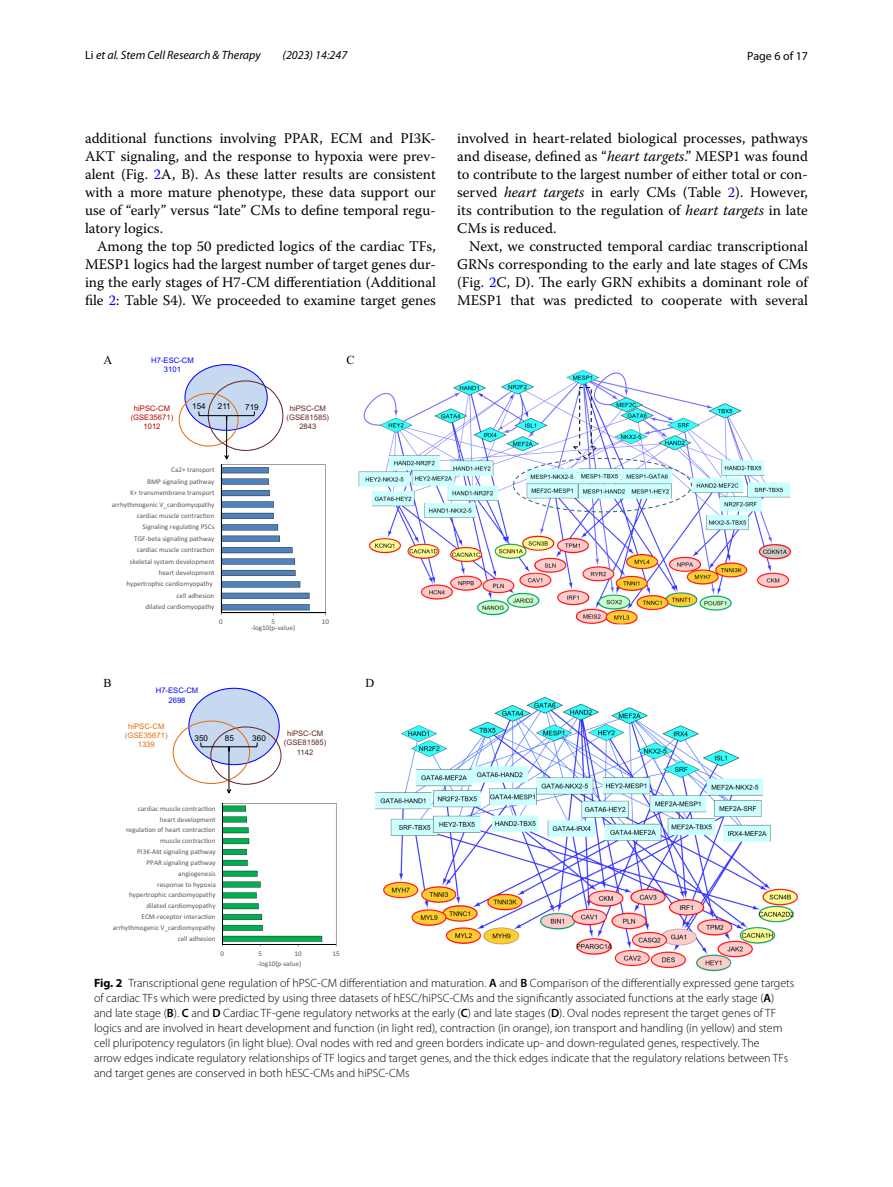
<style>
.page{position:relative;width:893px;height:1187px;background:#fff}
.page>*{position:absolute;margin:0;border:0;box-sizing:border-box;transform-origin:0 0}
.t1{font:14.7px/18px "Warnock Pro";color:#000;text-align:justify}
.t2{font:12.3px "Times New Roman";color:#000}
.t3{font:300 12px/15px "Myriad Pro";color:#000}
.t4{font:italic 12px "Myriad Pro";color:#000}
.t5{font:12px "Myriad Pro";color:#000}
.t6{font:8.1px "Arial MT2";color:#000}
.t7{font:7.65px/9.1px "Arial MT2";color:#632523;text-align:center}
.t8{font:7.65px/9.1px "Arial MT2";color:#00f;text-align:center}
.t9{font:7.65px/9.1px "Arial MT2";color:#c00000;text-align:center}
.t10{font:7.65px/9.1px "Arial MT2";color:#e46c0a;text-align:center}
.t11{font:7.2px "Calibri";color:#595959}
.s1{font-style:normal}
.s2{color:#00f}
.s3{font-style:italic}
.s4{font-weight:700}
.s5{font-weight:600}
</style>
<div class="page">
<img style="left:358px;top:370px;width:440px;height:601px">
<svg style="left:173px;top:687px;width:109px;height:105px"></svg>
<svg style="left:513px;top:387px;width:179px;height:125px"></svg>
<svg style="left:178px;top:364px;width:148px;height:252px"></svg>
<hr style="left:221px;top:464px;width:1px;height:149px;background:#000">
<svg style="left:222px;top:803px;width:115px;height:143px"></svg>
<hr style="left:222px;top:803px;width:1px;height:141px;background:#000">
<p class="t4" style="left:85px;top:48px;width:177px"><span class="s1">Li</span> et al. Stem Cell Research &amp; Therapy</p>
<p class="t4" style="left:283px;top:48px;width:66px">(2023) 14:247</p>
<p class="t5" style="left:747px;top:48px;width:62px">Page 6 of 17</p>
<p class="t1" style="left:85px;top:128px;width:352px">additional functions involving PPAR, ECM and PI3K-AKT signaling, and the response to hypoxia were prev&shy;alent (Fig. <span class="s2">2</span>A, B). As these latter results are consistent with a more mature phenotype, these data support our use of “early” versus “late” CMs to define temporal regu&shy;latory logics.</p>
<p class="t1" style="left:85px;top:236px;width:352px;text-indent:12px">Among the top 50 predicted logics of the cardiac TFs, MESP1 logics had the largest number of target genes dur&shy;ing the early stages of H7-CM differentiation (Additional file <span class="s2">2</span>: Table S4). We proceeded to examine target genes</p>
<p class="t2" style="left:104px;top:351px;width:10px">A</p>
<p class="t2" style="left:346px;top:351px;width:10px">C</p>
<p class="t8" style="left:151px;top:355px;width:44px">H7-ESC-CM<br>3101</p>
<p class="t9" style="left:131px;top:404px;width:44px">hiPSC-CM (GSE35671)<br>1012</p>
<p class="t6" style="left:192px;top:400px;width:15px">154</p>
<p class="t6" style="left:218px;top:400px;width:14px">211</p>
<p class="t11" style="left:171px;top:465px;width:45px">Ca2+ transport</p>
<p class="t11" style="left:147px;top:476px;width:69px">BMP signaling pathway</p>
<p class="t11" style="left:130px;top:487px;width:86px">K+ transmembrane transport</p>
<p class="t11" style="left:112px;top:499px;width:104px">arrhythmogenic V_cardiomyopathy</p>
<p class="t11" style="left:137px;top:510px;width:79px">cardiac muscle contrac on</p>
<p class="t11" style="left:143px;top:522px;width:73px">Signaling regula ng PSCs</p>
<p class="t11" style="left:134px;top:533px;width:82px">TGF-beta signaling pathway</p>
<p class="t11" style="left:137px;top:544px;width:79px">cardiac muscle contrac on</p>
<p class="t11" style="left:130px;top:556px;width:86px">skeletal system development</p>
<p class="t11" style="left:159px;top:567px;width:57px">heart development</p>
<p class="t11" style="left:126px;top:579px;width:88px">hypertrophic cardiomyopathy</p>
<p class="t11" style="left:177px;top:590px;width:39px">cell adhesion</p>
<p class="t11" style="left:145px;top:602px;width:71px">dilated cardiomyopathy</p>
<p class="t6" style="left:245px;top:401px;width:15px">719</p>
<p class="t7" style="left:287px;top:403px;width:44px">hiPSC-CM (GSE81585)<br>2843</p>
<p class="t11" style="left:219px;top:617px;width:5px">0</p>
<p class="t11" style="left:271px;top:617px;width:5px">5</p>
<p class="t11" style="left:322px;top:617px;width:9px">10</p>
<p class="t11" style="left:251px;top:622px;width:45px">-log10(p-value)</p>
<p class="t2" style="left:104px;top:674px;width:10px">B</p>
<p class="t2" style="left:366px;top:674px;width:10px">D</p>
<p class="t8" style="left:156px;top:686px;width:44px">H7-ESC-CM<br>2698</p>
<p class="t10" style="left:125px;top:721px;width:44px">hiPSC-CM (GSE35671)<br>1339</p>
<p class="t6" style="left:195px;top:732px;width:15px">350</p>
<p class="t6" style="left:225px;top:732px;width:11px">85</p>
<p class="t6" style="left:252px;top:732px;width:15px">360</p>
<p class="t7" style="left:284px;top:729px;width:44px">hiPSC-CM (GSE81585)<br>1142</p>
<p class="t11" style="left:138px;top:803px;width:79px">cardiac muscle contrac on</p>
<p class="t11" style="left:160px;top:814px;width:57px">heart development</p>
<p class="t11" style="left:126px;top:825px;width:91px">regula on of heart contrac on</p>
<p class="t11" style="left:160px;top:835px;width:57px">muscle contrac on</p>
<p class="t11" style="left:137px;top:846px;width:80px">PI3K-Akt signaling pathway</p>
<p class="t11" style="left:147px;top:857px;width:70px">PPAR signaling pathway</p>
<p class="t11" style="left:178px;top:868px;width:39px">angiogenesis</p>
<p class="t11" style="left:157px;top:879px;width:60px">response to hypoxia</p>
<p class="t11" style="left:129px;top:890px;width:88px">hypertrophic cardiomyopathy</p>
<p class="t11" style="left:147px;top:900px;width:71px">dilated cardiomyopathy</p>
<p class="t11" style="left:142px;top:911px;width:75px">ECM-receptor interac on</p>
<p class="t11" style="left:113px;top:922px;width:104px">arrhythmogenic V_cardiomyopathy</p>
<p class="t11" style="left:178px;top:933px;width:39px">cell adhesion</p>
<p class="t11" style="left:220px;top:948px;width:5px">0</p>
<p class="t11" style="left:258px;top:948px;width:5px">5</p>
<p class="t11" style="left:295px;top:948px;width:9px">10</p>
<p class="t11" style="left:333px;top:948px;width:9px">15</p>
<p class="t1" style="left:457px;top:128px;width:352px">involved in heart-related biological processes, pathways and disease, defined as “<span class="s3">heart targets</span>.” MESP1 was found to contribute to the largest number of either total or con&shy;served <span class="s3">heart targets</span> in early CMs (Table <span class="s2">2</span>). However, its contribution to the regulation of <span class="s3">heart targets</span> in late CMs is reduced.</p>
<p class="t1" style="left:457px;top:236px;width:352px;text-indent:12px">Next, we constructed temporal cardiac transcriptional GRNs corresponding to the early and late stages of CMs (Fig. <span class="s2">2</span>C, D). The early GRN exhibits a dominant role of MESP1 that was predicted to cooperate with several</p>
<p class="t11" style="left:257px;top:958px;width:45px">-log10(p-value)</p>
<p class="t3" style="left:94px;top:975px;width:702px"><span class="s4">Fig. 2</span> Transcriptional gene regulation of hPSC-CM differentiation and maturation. <span class="s5">A</span> and <span class="s5">B</span> Comparison of the differentially expressed gene targets of cardiac TFs which were predicted by using three datasets of hESC/hiPSC-CMs and the significantly associated functions at the early stage (<span class="s5">A</span>) and late stage (<span class="s5">B</span>). <span class="s5">C</span> and <span class="s5">D</span> Cardiac TF-gene regulatory networks at the early (<span class="s5">C</span>) and late stages (<span class="s5">D</span>). Oval nodes represent the target genes of TF logics and are involved in heart development and function (in light red), contraction (in orange), ion transport and handling (in yellow) and stem cell pluripotency regulators (in light blue). Oval nodes with red and green borders indicate up- and down-regulated genes, respectively. The<br>arrow edges indicate regulatory relationships of TF logics and target genes, and the thick edges indicate that the regulatory relations between TFs and target genes are conserved in both hESC-CMs and hiPSC-CMs</p>
</div>
